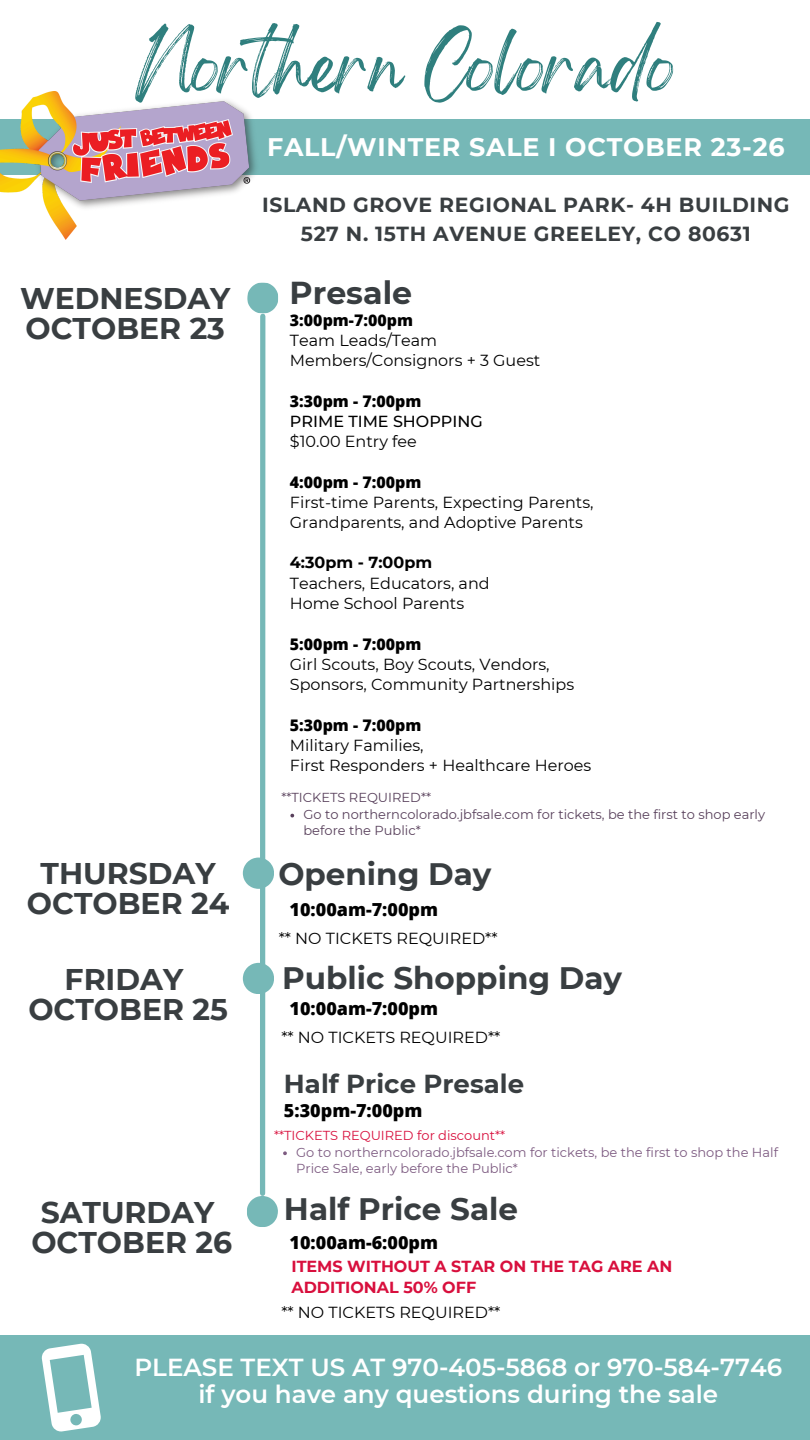
<style>
.page{position:relative;width:810px;height:1440px;background:#fff}
.page>*{position:absolute;margin:0;border:0;box-sizing:border-box;transform-origin:0 0}
.t1{font:53.8px "Gellatio";color:#2f7f7e}
.t2{font:700 31.7px "Montserrat";color:#393e41}
.t3{font:700 31px "Montserrat";color:#393e41}
.t4{font:700 29.9px/30px "Montserrat";color:#393e41;text-align:center}
.t5{font:700 26px "Montserrat";color:#393e41}
.t6{font:700 25.4px "Montserrat";letter-spacing:.03em;color:#fff}
.t7{font:600 24.6px/27px "Montserrat";color:#fff;text-align:center}
.t8{font:700 20.4px/28.5px "Montserrat";letter-spacing:.03em;color:#393e41;text-align:center}
.t9{font:800 18px "Open Sans";color:#000}
.t10{font:16px/20.2px "Montserrat";color:#000}
.t11{font:800 16px "Open Sans";color:#000}
.t12{font:700 16px/21px "Montserrat";color:#d80f3d}
.t13{font:500 16px "Montserrat";color:#000}
.t14{font:700 16px "Montserrat";color:#000}
.t15{font:13px/16.5px "Montserrat";color:#58405b}
.t16{font:13px/16.5px "Montserrat";color:#7d5b81}
.t17{font:13px "Montserrat";color:#d80f3d}
</style>
<div class="page">
<div style="left:260px;top:316px;width:5px;height:877px;background:#76b8b7"></div>
<svg style="left:247px;top:1196px;width:31px;height:31px"></svg>
<svg style="left:243px;top:963px;width:31px;height:31px"></svg>
<svg style="left:247px;top:282px;width:31px;height:32px"></svg>
<div style="left:0;top:1335px;width:810px;height:105px;background:#76b8b7"></div>
<svg style="left:41px;top:1343px;width:60px;height:89px"></svg>
<div style="left:0;top:119px;width:810px;height:56px;background:#76b8b7"></div>
<img style="left:0;top:92px;width:256px;height:148px">
<svg style="left:290px;top:814px;width:4px;height:3px"></svg>
<svg style="left:243px;top:858px;width:31px;height:31px"></svg>
<svg style="left:283px;top:1151px;width:4px;height:4px"></svg>
<p class="t1" style="left:135px;top:54px;width:542px">Northern Colorado</p>
<p class="t6" style="left:267px;top:131px;width:519px">FALL/WINTER SALE I OCTOBER 23-26</p>
<p class="t8" style="left:262px;top:191px;width:529px">ISLAND GROVE REGIONAL PARK- 4H BUILDING<br>527 N. 15TH AVENUE GREELEY, CO 80631</p>
<h1 class="t4" style="left:20px;top:283px;width:212px;text-align:left">WEDNESDAY<br>OCTOBER 23</h1>
<h2 class="t2" style="left:290px;top:274px;width:124px">Presale</h2>
<p class="t11" style="left:290px;top:309px;width:125px">3:00pm-7:00pm</p>
<p class="t10" style="left:290px;top:330px;width:252px">Team Leads/Team<br>Members/Consignors + 3 Guest</p>
<p class="t11" style="left:290px;top:390px;width:133px">3:30pm - 7:00pm</p>
<p class="t13" style="left:290px;top:411px;width:194px">PRIME TIME SHOPPING</p>
<p class="t10" style="left:290px;top:431px;width:129px">$10.00 Entry fee</p>
<p class="t11" style="left:290px;top:471px;width:133px">4:00pm - 7:00pm</p>
<p class="t10" style="left:290px;top:492px;width:305px">First-time Parents, Expecting Parents,<br>Grandparents, and Adoptive Parents</p>
<p class="t14" style="left:290px;top:553px;width:144px">4:30pm - 7:00pm</p>
<p class="t10" style="left:290px;top:573px;width:201px">Teachers, Educators, and</p>
<p class="t10" style="left:290px;top:593px;width:176px">Home School Parents</p>
<p class="t11" style="left:290px;top:633px;width:133px">5:00pm - 7:00pm</p>
<p class="t10" style="left:290px;top:654px;width:286px">Girl Scouts, Boy Scouts, Vendors,<br>Sponsors, Community Partnerships</p>
<p class="t11" style="left:290px;top:714px;width:133px">5:30pm - 7:00pm</p>
<h2 class="t10" style="left:290px;top:735px;width:135px">Military Families,</h2>
<h3 class="t10" style="left:290px;top:755px;width:303px">First Responders + Healthcare Heroes</h3>
<h5 class="t15" style="left:281px;top:790px;width:151px">**TICKETS REQUIRED**</h5>
<p class="t15" style="left:304px;top:806px;width:463px">Go to northerncolorado.jbfsale.com for tickets, be the first to shop early before the Public*</p>
<p class="t4" style="left:27px;top:858px;width:204px">THURSDAY<br>OCTOBER 24</p>
<p class="t3" style="left:278px;top:855px;width:215px">Opening Day</p>
<h3 class="t9" style="left:290px;top:897px;width:150px">10:00am-7:00pm</h3>
<h2 class="t10" style="left:279px;top:928px;width:220px">** NO TICKETS REQUIRED**</h2>
<p class="t4" style="left:28px;top:965px;width:201px">FRIDAY<br>OCTOBER 25</p>
<p class="t4" style="left:31px;top:1198px;width:202px">SATURDAY<br>OCTOBER 26</p>
<p class="t3" style="left:282px;top:959px;width:341px">Public Shopping Day</p>
<h3 class="t9" style="left:290px;top:996px;width:150px">10:00am-7:00pm</h3>
<h2 class="t10" style="left:281px;top:1027px;width:220px">** NO TICKETS REQUIRED**</h2>
<p class="t5" style="left:284px;top:1068px;width:242px">Half Price Presale</p>
<p class="t9" style="left:284px;top:1097px;width:140px">5:30pm-7:00pm</p>
<p class="t17" style="left:274px;top:1128px;width:233px">**TICKETS REQUIRED for discount**</p>
<p class="t16" style="left:296px;top:1144px;width:483px">Go to northerncolorado.jbfsale.com for tickets, be the first to shop the Half<br>Price Sale, early before the Public*</p>
<h4 class="t3" style="left:284px;top:1190px;width:236px">Half Price Sale</h4>
<p class="t9" style="left:290px;top:1230px;width:150px">10:00am-6:00pm</p>
<h6 class="t12" style="left:291px;top:1255px;width:382px">ITEMS WITHOUT A STAR ON THE TAG ARE AN<br>ADDITIONAL 50% OFF</h6>
<p class="t10" style="left:281px;top:1302px;width:220px">** NO TICKETS REQUIRED**</p>
<h3 class="t7" style="left:134px;top:1354px;width:649px">PLEASE TEXT US AT 970-405-5868 or 970-584-7746 if you have any questions during the sale</h3>
</div>
